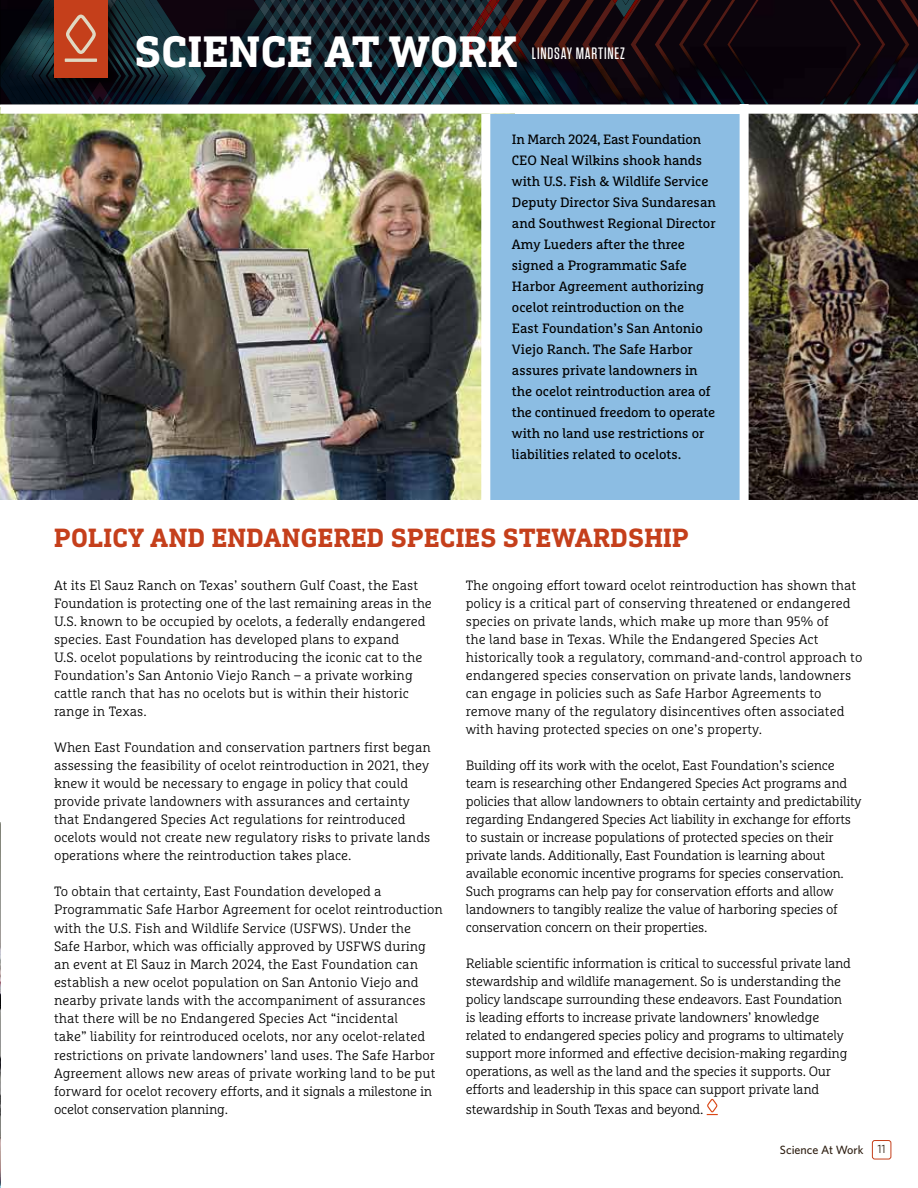
<style>
.page{position:relative;width:918px;height:1188px;background:#fff}
.page>*{position:absolute;margin:0;border:0;box-sizing:border-box;transform-origin:0 0}
.t1{font:700 45px "DIN Next Slab Pro";letter-spacing:.01em;color:#fff}
.t2{font:700 27px "DIN Next Slab Pro";letter-spacing:.01em;color:#c53f1b}
.t3{font:500 16.5px "Tungsten";letter-spacing:.05em;color:#fff}
.t4{font:300 13.5px/18px "Marselis Slab OT";color:#000}
.t5{font:300 13.5px/18px "Marselis Slab OT";letter-spacing:-.02em;color:#000}
.t6{font:13.5px/21px "Marselis Slab OT";color:#000}
.t7{font:500 12px "Whitney";color:#2f2013}
.s1{font-weight:400}
</style>
<div class="page">
<img style="left:1px;top:0;width:197px;height:105px">
<img style="left:9px;top:0;width:182px;height:105px">
<img style="left:17px;top:0;width:166px;height:105px">
<img style="left:25px;top:0;width:150px;height:105px">
<img style="left:32px;top:0;width:135px;height:105px">
<img style="left:40px;top:0;width:120px;height:105px">
<img style="left:48px;top:1px;width:104px;height:104px">
<img style="left:55px;top:7px;width:89px;height:98px">
<img style="left:63px;top:22px;width:74px;height:83px">
<img style="left:71px;top:31px;width:58px;height:70px">
<img style="left:78px;top:90px;width:43px;height:15px">
<img style="left:85px;top:90px;width:30px;height:15px">
<img style="left:87px;top:99px;width:26px;height:6px">
<img style="left:91px;top:93px;width:18px;height:10px">
<img style="left:260px;top:2px;width:13px;height:7px">
<img style="left:270px;top:0;width:3px;height:4px">
<img style="left:280px;top:0;width:9px;height:27px">
<img style="left:280px;top:27px;width:9px;height:14px">
<img style="left:284px;top:15px;width:5px;height:13px">
<img style="left:289px;top:0;width:8px;height:39px">
<img style="left:284px;top:39px;width:13px;height:14px">
<img style="left:292px;top:27px;width:5px;height:13px">
<img style="left:297px;top:0;width:165px;height:52px">
<img style="left:292px;top:52px;width:170px;height:13px">
<img style="left:300px;top:40px;width:5px;height:12px">
<img style="left:305px;top:0;width:156px;height:64px">
<img style="left:300px;top:64px;width:161px;height:8px">
<img style="left:308px;top:52px;width:5px;height:12px">
<img style="left:313px;top:0;width:140px;height:72px">
<img style="left:317px;top:65px;width:4px;height:7px">
<img style="left:321px;top:0;width:124px;height:72px">
<img style="left:365px;top:17px;width:31px;height:6px">
<img style="left:373px;top:5px;width:15px;height:8px">
<img style="left:330px;top:23px;width:102px;height:49px">
<img style="left:365px;top:42px;width:31px;height:6px">
<img style="left:373px;top:30px;width:15px;height:8px">
<img style="left:345px;top:48px;width:71px;height:24px">
<img style="left:365px;top:66px;width:31px;height:6px">
<img style="left:373px;top:54px;width:15px;height:8px">
<img style="left:198px;top:9px;width:62px;height:96px">
<img style="left:214px;top:22px;width:46px;height:83px">
<img style="left:230px;top:34px;width:50px;height:71px">
<svg style="left:260px;top:9px;width:20px;height:32px"></svg>
<img style="left:247px;top:47px;width:41px;height:58px">
<svg style="left:284px;top:47px;width:4px;height:6px"></svg>
<img style="left:263px;top:59px;width:33px;height:46px">
<svg style="left:292px;top:59px;width:4px;height:6px"></svg>
<img style="left:279px;top:72px;width:183px;height:33px">
<svg style="left:300px;top:72px;width:4px;height:5px"></svg>
<img style="left:295px;top:84px;width:167px;height:21px">
<img style="left:308px;top:84px;width:144px;height:5px">
<img style="left:312px;top:97px;width:138px;height:8px">
<img style="left:462px;top:0;width:43px;height:105px">
<img style="left:465px;top:46px;width:12px;height:12px">
<img style="left:498px;top:0;width:2px;height:17px">
<img style="left:461px;top:3px;width:25px;height:43px">
<img style="left:466px;top:40px;width:3px;height:13px">
<img style="left:469px;top:40px;width:6px;height:13px">
<svg style="left:465px;top:0;width:33px;height:40px"></svg>
<img style="left:474px;top:51px;width:12px;height:54px">
<img style="left:489px;top:17px;width:28px;height:22px">
<img style="left:500px;top:14px;width:10px;height:15px">
<img style="left:493px;top:27px;width:9px;height:12px">
<img style="left:486px;top:39px;width:24px;height:66px">
<img style="left:510px;top:33px;width:2px;height:72px">
<img style="left:512px;top:33px;width:22px;height:72px">
<img style="left:505px;top:0;width:12px;height:21px">
<img style="left:517px;top:0;width:17px;height:39px">
<svg style="left:517px;top:33px;width:4px;height:6px"></svg>
<img style="left:534px;top:0;width:72px;height:105px">
<img style="left:558px;top:0;width:46px;height:105px">
<img style="left:606px;top:0;width:25px;height:105px">
<img style="left:624px;top:0;width:7px;height:20px">
<img style="left:631px;top:0;width:24px;height:105px">
<img style="left:655px;top:0;width:263px;height:105px">
<img style="left:679px;top:0;width:230px;height:105px">
<img style="left:703px;top:0;width:182px;height:105px">
<div style="left:727px;top:0;width:134px;height:105px;background:#0b040c"></div>
<div style="left:51px;top:0;width:70px;height:90px;background:#000;opacity:.75"></div>
<div style="left:54px;top:0;width:54px;height:77px;background:#c53f1b"></div>
<svg style="left:66px;top:14px;width:30px;height:40px"></svg>
<hr style="left:65px;top:59px;width:32px;height:3px;background:#e0d8c2">
<svg style="left:707px;top:1099px;width:11px;height:16px"></svg>
<div style="left:872px;top:1140px;width:19px;height:19px;border:1px solid #c53f1b;border-radius:2px"></div>
<img style="left:0;top:114px;width:481px;height:385px">
<img style="left:749px;top:114px;width:169px;height:385px">
<div style="left:490px;top:114px;width:254px;height:385px;background:#8cbde3"></div>
<div style="left:740px;top:104px;width:9px;height:399px;background:#fff"></div>
<img style="left:0;top:823px;width:1px;height:365px">
<h1 class="t1" style="left:135px;top:26px;width:385px">SCIENCE AT WORK</h1>
<p class="t3" style="left:532px;top:45px;width:94px">LINDSAY MARTINEZ</p>
<p class="t6" style="left:512px;top:129px;width:205px">In March 2024, East Foundation<br>CEO Neal Wilkins shook hands with U.S. Fish &amp; Wildlife Service<br>Deputy Director Siva Sundaresan and Southwest Regional Director<br>Amy Lueders after the three signed a Programmatic Safe<br>Harbor Agreement authorizing ocelot reintroduction on the<br>East Foundation’s San Antonio<br>Viejo Ranch. The Safe Harbor assures private landowners in the ocelot reintroduction area of the continued freedom to operate with no land use restrictions or liabilities related to ocelots.</p>
<h2 class="t2" style="left:54px;top:522px;width:636px">POLICY AND ENDANGERED SPECIES STEWARDSHIP</h2>
<p class="t4" style="left:54px;top:576px;width:379px">At its El Sauz Ranch on Texas’ southern Gulf Coast, the East Foundation is protecting one of the last remaining areas in the U.S. known to be occupied by ocelots, a federally endangered species. East Foundation has developed plans to expand<br>U.S. ocelot populations by reintroducing the iconic cat to the Foundation’s San Antonio Viejo Ranch – a private working cattle ranch that has no ocelots but is within their historic range in Texas.</p>
<p class="t4" style="left:54px;top:738px;width:378px">When East Foundation and conservation partners first began assessing the feasibility of ocelot reintroduction in 2021, they knew it would be necessary to engage in policy that could provide private landowners with assurances and certainty that Endangered Species Act regulations for reintroduced ocelots would not create new regulatory risks to private lands operations where the reintroduction takes place.</p>
<p class="t4" style="left:54px;top:882px;width:390px">To obtain that certainty, East Foundation developed a Programmatic Safe Harbor Agreement for ocelot reintroduction with the U.S. Fish and Wildlife Service (USFWS). Under the<br>Safe Harbor, which was officially approved by USFWS during an event at El Sauz in March 2024, the East Foundation can establish a new ocelot population on San Antonio Viejo and nearby private lands with the accompaniment of assurances that there will be no Endangered Species Act “incidental<br>take” liability for reintroduced ocelots, nor any ocelot-related restrictions on private landowners’ land uses. The Safe Harbor Agreement allows new areas of private working land to be put forward for ocelot recovery efforts, and it signals a milestone in ocelot conservation planning.</p>
<p class="t4" style="left:466px;top:576px;width:398px">The ongoing effort toward ocelot reintroduction has shown that policy is a critical part of conserving threatened or endangered species on private lands, which make up more than 95% of<br>the land base in Texas. While the Endangered Species Act historically took a regulatory, command-and-control approach to endangered species conservation on private lands, landowners can engage in policies such as Safe Harbor Agreements to remove many of the regulatory disincentives often associated with having protected species on one’s property.</p>
<p class="t5" style="left:466px;top:756px;width:397px">Building off its work with the ocelot, East Foundation’s science team is researching other Endangered Species Act programs and policies that allow landowners to obtain certainty and predictability regarding Endangered Species Act liability in exchange for efforts to sustain or increase populations of protected species on their private lands. Additionally, East Foundation is learning about available economic incentive programs for species conservation.<br>Such programs can help pay for conservation efforts and allow landowners to tangibly realize the value of harboring species of conservation concern on their properties.</p>
<p class="t5" style="left:466px;top:954px;width:387px">Reliable scientific information is critical to successful private land stewardship and wildlife management. So is understanding the policy landscape surrounding these endeavors. East Foundation is leading efforts to increase private landowners’ knowledge related to endangered species policy and programs to ultimately support more informed and effective decision-making regarding operations, as well as the land and the species it supports. Our efforts and leadership in this space can support private land</p>
<p class="t5" style="left:466px;top:1100px;width:239px">stewardship in South Texas and beyond.</p>
<p class="t7" style="left:780px;top:1142px;width:107px">Science At Work <span class="s1">11</span></p>
</div>
